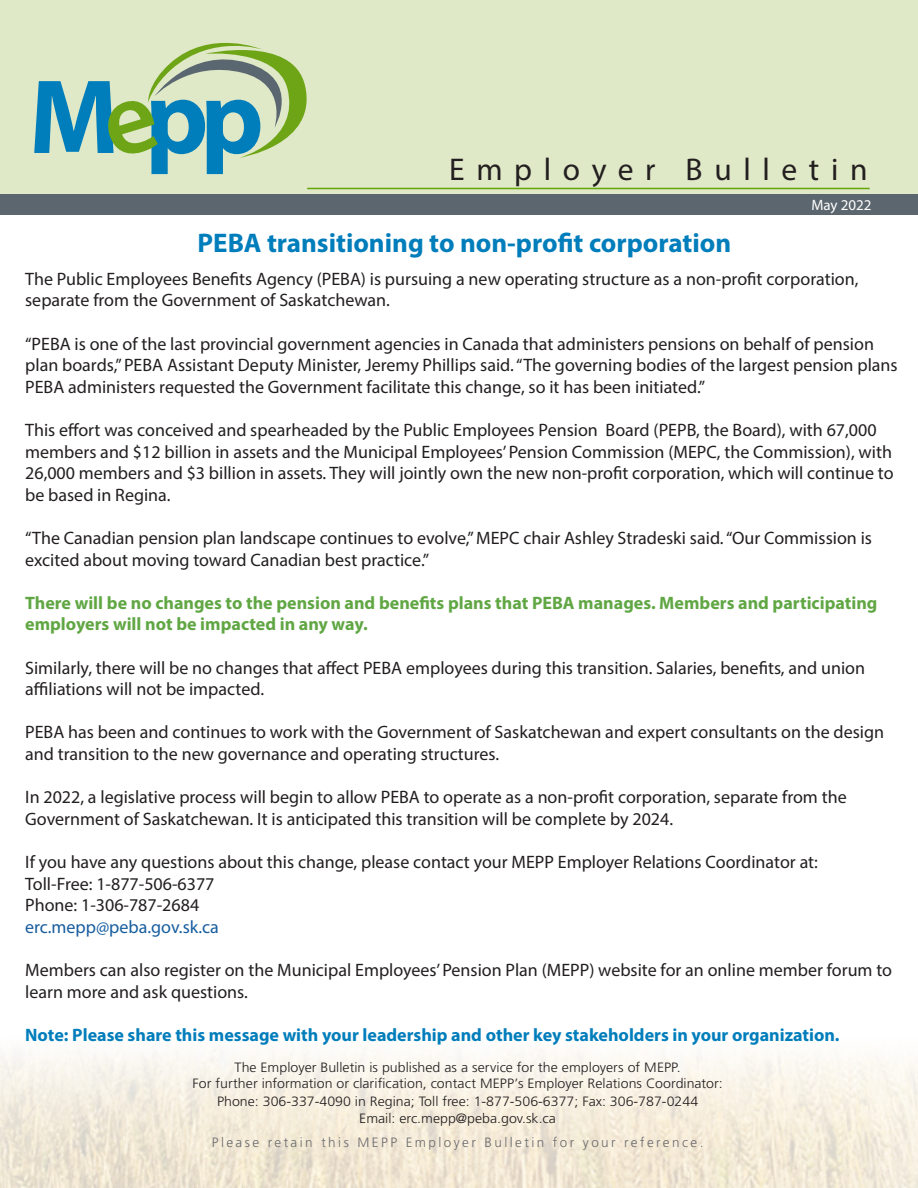
<style>
.page{position:relative;width:918px;height:1188px;background:#fff}
.page>*{position:absolute;margin:0;border:0;box-sizing:border-box;transform-origin:0 0}
.t1{font:31.5px "Myriad Pro";letter-spacing:.37em;color:#231f20}
.t2{font:700 27px "Myriad Pro";color:#007dbb}
.t3{font:18px/21.6px "Myriad Pro";color:#231f20}
.t4{font:700 18px/21.6px "Myriad Pro";color:#60a744}
.t5{font:700 18px "Myriad Pro";color:#007dbb}
.t6{font:18px "Myriad Pro";color:#175d9e}
.t7{font:15px "Myriad Pro";color:#fff}
.t8{font:300 13.5px/16.2px "Frutiger LT Std";color:#231f20;text-align:center;scale:1.05 1}
.t9{font:300 13.5px "Frutiger LT Std";letter-spacing:.18em;color:#6b6b6e}
</style>
<div class="page">
<img style="left:0;top:1051px;width:918px;height:137px">
<div style="left:0;top:0;width:918px;height:199px;background:#dfe8c7"></div>
<div style="left:0;top:194px;width:918px;height:20px;background:#5c666f"></div>
<svg style="left:34px;top:42px;width:273px;height:132px"></svg>
<hr style="left:307px;top:188px;width:563px;height:1px;background:#62a60a">
<h1 class="t1" style="left:449px;top:150px;width:420px">Employer Bulletin</h1>
<p class="t7" style="left:811px;top:195px;width:62px">May 2022</p>
<p class="t2" style="left:198px;top:226px;width:535px">PEBA transitioning to non-profit corporation</p>
<p class="t3" style="left:25px;top:268px;width:835px">The Public Employees Benefits Agency (PEBA) is pursuing a new operating structure as a non-profit corporation, separate from the Government of Saskatchewan.</p>
<p class="t3" style="left:25px;top:333px;width:874px">“PEBA is one of the last provincial government agencies in Canada that administers pensions on behalf of pension plan boards,” PEBA Assistant Deputy Minister, Jeremy Phillips said. “The governing bodies of the largest pension plans<br>PEBA administers requested the Government facilitate this change, so it has been initiated.”</p>
<p class="t3" style="left:25px;top:419px;width:870px">This effort was conceived and spearheaded by the Public Employees Pension Board (PEPB, the Board), with 67,000 members and $12 billion in assets and the Municipal Employees’ Pension Commission (MEPC, the Commission), with 26,000 members and $3 billion in assets. They will jointly own the new non-profit corporation, which will continue to be based in Regina.</p>
<p class="t3" style="left:25px;top:527px;width:848px">“The Canadian pension plan landscape continues to evolve,” MEPC chair Ashley Stradeski said. “Our Commission is excited about moving toward Canadian best practice.”</p>
<p class="t4" style="left:25px;top:591px;width:854px">There will be no changes to the pension and benefits plans that PEBA manages. Members and participating employers will not be impacted in any way.</p>
<p class="t3" style="left:25px;top:657px;width:841px">Similarly, there will be no changes that affect PEBA employees during this transition. Salaries, benefits, and union affiliations will not be impacted.</p>
<p class="t3" style="left:25px;top:721px;width:860px">PEBA has been and continues to work with the Government of Saskatchewan and expert consultants on the design and transition to the new governance and operating structures.</p>
<p class="t3" style="left:25px;top:786px;width:823px">In 2022, a legislative process will begin to allow PEBA to operate as a non-profit corporation, separate from the<br>Government of Saskatchewan. It is anticipated this transition will be complete by 2024.</p>
<p class="t3" style="left:25px;top:851px;width:794px">If you have any questions about this change, please contact your MEPP Employer Relations Coordinator at:</p>
<p class="t3" style="left:25px;top:873px;width:191px">Toll-Free: 1-877-506-6377</p>
<p class="t3" style="left:25px;top:894px;width:176px">Phone: 1-306-787-2684</p>
<p class="t6" style="left:25px;top:916px;width:195px">erc.mepp@peba.gov.sk.ca</p>
<p class="t3" style="left:25px;top:959px;width:868px">Members can also register on the Municipal Employees’ Pension Plan (MEPP) website for an online member forum to learn more and ask questions.</p>
<p class="t5" style="left:25px;top:1023px;width:816px">Note: Please share this message with your leadership and other key stakeholders in your organization.</p>
<p class="t8" style="left:192px;top:1059px;width:507px">The Employer Bulletin is published as a service for the employers of MEPP.<br>For further information or clarification, contact MEPP’s Employer Relations Coordinator:</p>
<p class="t8" style="left:217px;top:1094px;width:460px">Phone: 306-337-4090 in Regina; Toll free: 1-877-506-6377; Fax: 306-787-0244<br>Email: erc.mepp@peba.gov.sk.ca</p>
<p class="t9" style="left:212px;top:1134px;width:493px">Please retain this MEPP Employer Bulletin for your reference.</p>
</div>
